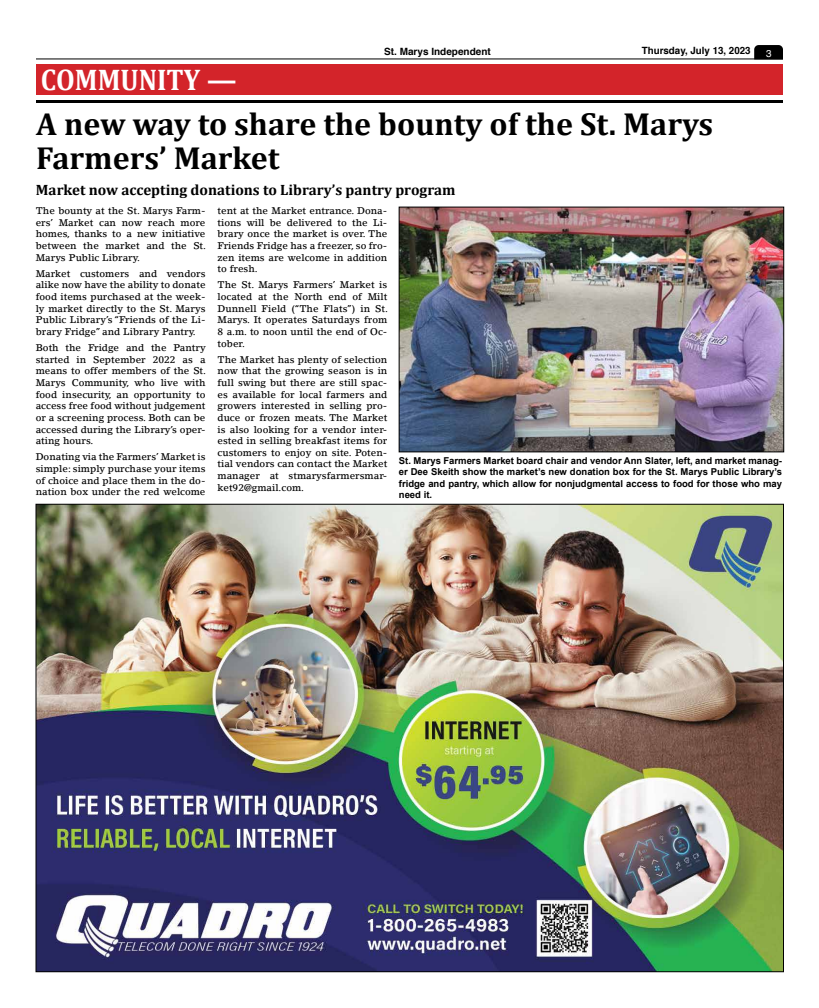
<style>
.page{position:relative;width:819px;height:1008px;background:#fff}
.page>*{position:absolute;margin:0;border:0;box-sizing:border-box;transform-origin:0 0}
.t1{font:700 32px/34px "Cambria";color:#000}
.t2{font:700 30px "Cambria";color:#fff;scale:.9 1}
.t3{font:700 15px "Cambria";color:#000}
.t4{font:700 10px "Helvetica";color:#000}
.t5{font:10px "Helvetica";color:#fff}
.t6{font:500 9.7px/11.6px "Lino Letter Std";color:#000;text-align:justify}
.t7{font:700 9.5px/11.4px "Arial";color:#000;text-align:justify}
</style>
<div class="page">
<hr style="left:36px;top:58px;width:747px;height:1px;background:#000">
<svg style="left:754px;top:45px;width:29px;height:14px"></svg>
<div style="left:37px;top:64px;width:746px;height:31px;background:#d3242a"></div>
<hr style="left:37px;top:100px;width:746px;height:3px;background:#000">
<img style="left:38px;top:506px;width:744px;height:464px">
<img style="left:401px;top:209px;width:381px;height:241px">
<div style="left:399px;top:207px;width:385px;height:245px;border:1px solid #000"></div>
<h2 class="t2" style="left:41px;top:59px;width:219px">COMMUNITY —</h2>
<p class="t4" style="left:384px;top:43px;width:108px">St. Marys Independent</p>
<p class="t4" style="left:642px;top:43px;width:110px">Thursday, July 13, 2023</p>
<p class="t5" style="left:766px;top:46px;width:7px">3</p>
<h1 class="t1" style="left:36px;top:106px;width:679px">A new way to share the bounty of the St. Marys<br>Farmers’ Market</h1>
<h3 class="t3" style="left:36px;top:179px;width:421px">Market now accepting donations to Library’s pantry program</h3>
<p class="t6" style="left:36px;top:205px;width:172px">The bounty at the St. Marys Farm&shy;ers’ Market can now reach more homes, thanks to a new initiative between the market and the St.<br>Marys Public Library.</p>
<p class="t6" style="left:36px;top:267px;width:171px">Market customers and vendors alike now have the ability to donate food items purchased at the week&shy;ly market directly to the St. Marys Public Library’s “Friends of the Li&shy;brary Fridge” and Library Pantry.</p>
<p class="t6" style="left:36px;top:342px;width:172px">Both the Fridge and the Pantry started in September 2022 as a means to offer members of the St.<br>Marys Community, who live with food insecurity, an opportunity to access free food without judgement or a screening process. Both can be accessed during the Library’s oper&shy;ating hours.</p>
<p class="t6" style="left:36px;top:451px;width:171px">Donating via the Farmers’ Market is simple: simply purchase your items of choice and place them in the do&shy;nation box under the red welcome</p>
<p class="t6" style="left:218px;top:205px;width:171px">tent at the Market entrance. Dona&shy;tions will be delivered to the Li&shy;brary once the market is over. The Friends Fridge has a freezer, so fro&shy;zen items are welcome in addition to fresh.</p>
<p class="t6" style="left:218px;top:279px;width:172px">The St. Marys Farmers’ Market is located at the North end of Milt Dunnell Field (“The Flats”) in St.<br>Marys. It operates Saturdays from 8 a.m. to noon until the end of Oc&shy;tober.</p>
<p class="t6" style="left:218px;top:353px;width:171px">The Market has plenty of selection now that the growing season is in full swing but there are still spac&shy;es available for local farmers and growers interested in selling pro&shy;duce or frozen meats. The Market is also looking for a vendor inter&shy;ested in selling breakfast items for customers to enjoy on site. Poten&shy;tial vendors can contact the Market manager at stmarysfarmersmar&shy;ket92@gmail.com.</p>
<p class="t7" style="left:399px;top:455px;width:385px">St. Marys Farmers Market board chair and vendor Ann Slater, left, and market manag&shy;er Dee Skeith show the market’s new donation box for the St. Marys Public Library’s fridge and pantry, which allow for nonjudgmental access to food for those who may need it.</p>
</div>
